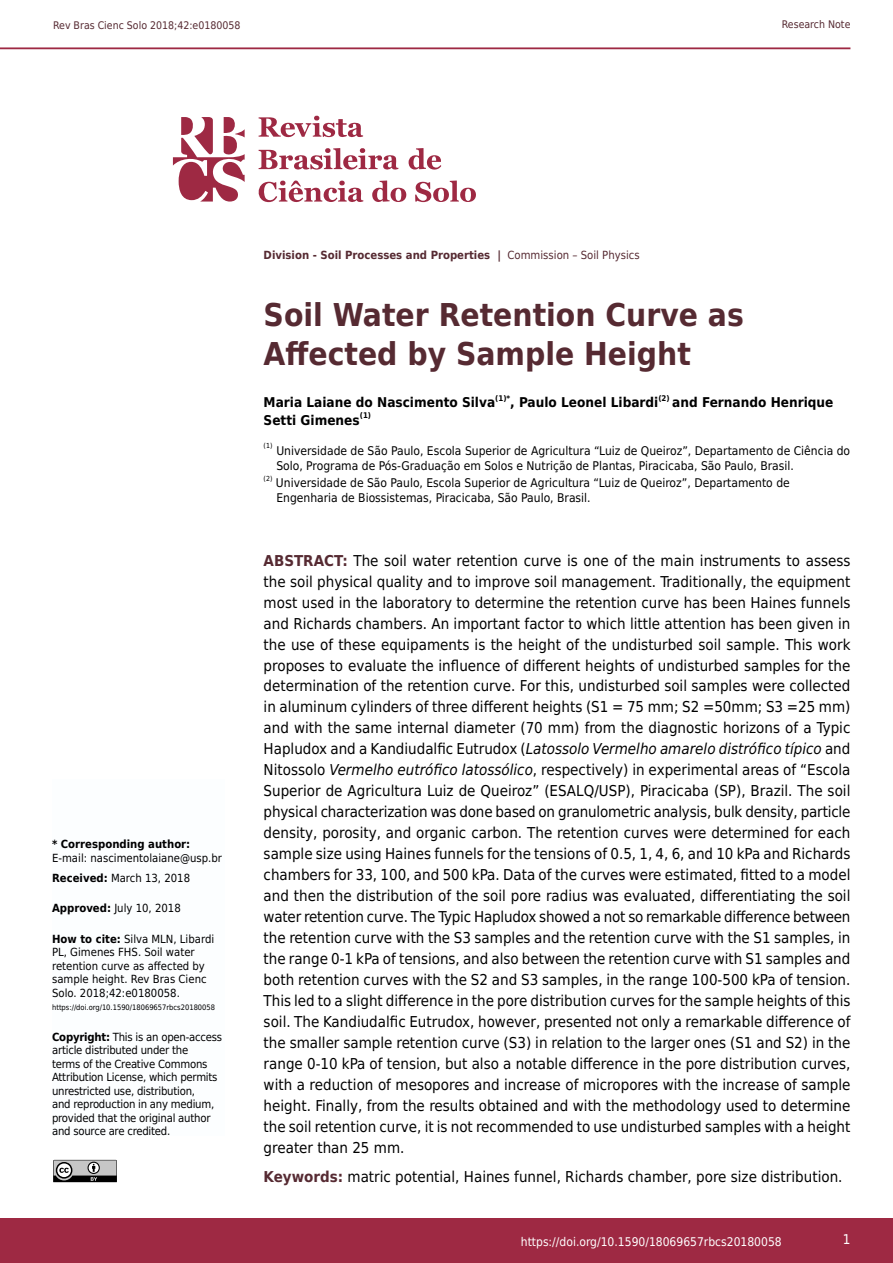
<style>
.page{position:relative;width:893px;height:1263px;background:#fff}
.page>*{position:absolute;margin:0;border:0;box-sizing:border-box;transform-origin:0 0}
.t1{font:700 31.5px/38.5px "DejaVu Sans Condensed";color:#562a32}
.t2{font:15px/21px "DejaVu Sans Condensed";color:#000;text-align:justify}
.t3{font:700 13.5px "DejaVu Sans Condensed";color:#000}
.t4{font:13.5px "DejaVu Sans Condensed";color:#fff}
.t5{font:12px/15.1px "DejaVu Sans Condensed";color:#000}
.t6{font:12px "DejaVu Sans Condensed";color:#fff}
.t7{font:11.25px/13.5px "DejaVu Sans Condensed";letter-spacing:-.02em;color:#000}
.t8{font:11.25px/13.5px "DejaVu Sans Condensed";color:#000}
.t9{font:700 11.25px "DejaVu Sans Condensed";color:#562a32}
.t10{font:700 11.25px "DejaVu Sans Condensed";color:#000}
.t11{font:10.5px "DejaVu Sans Condensed";color:#562a32}
.t12{font:700 7.8px "DejaVu Sans Condensed";color:#000}
.t13{font:7.5px "DejaVu Sans Condensed";color:#000}
.t14{font:6.9px "DejaVu Sans Condensed";color:#000}
.s1{font-weight:400}
.s2{font-weight:700}
.s3{font-weight:700;color:#562a32}
.s4{font-style:italic}
</style>
<div class="page">
<hr style="left:0;top:47px;width:850px;height:2px;background:#9e2943">
<svg style="left:53px;top:1160px;width:64px;height:22px"></svg>
<div style="left:0;top:1218px;width:893px;height:45px;background:#9e2943"></div>
<svg style="left:173px;top:115px;width:303px;height:88px"></svg>
<p class="t11" style="left:53px;top:17px;width:189px">Rev Bras Cienc Solo 2018;42:e0180058</p>
<p class="t11" style="left:782px;top:16px;width:70px">Research Note</p>
<p class="t9" style="left:264px;top:246px;width:377px">Division - Soil Processes and Properties | <span class="s1">Commission – Soil Physics</span></p>
<p class="t10" style="left:52px;top:835px;width:140px">* Corresponding author:</p>
<p class="t8" style="left:52px;top:848px;width:171px;line-height:20px">E-mail: nascimentolaiane@usp.br<br><span class="s2">Received:</span> March 13, 2018</p>
<p class="t8" style="left:52px;top:901px;width:130px"><span class="s2">Approved:</span> July 10, 2018</p>
<p class="t8" style="left:52px;top:932px;width:164px"><span class="s2">How to cite:</span> Silva MLN, Libardi<br>PL, Gimenes FHS. Soil water retention curve as affected by sample height. Rev Bras Cienc<br>Solo. 2018;42:e0180058.</p>
<p class="t13" style="left:52px;top:1002px;width:165px">https://doi.org/10.1590/18069657rbcs20180058</p>
<p class="t7" style="left:52px;top:1030px;width:172px"><span class="s2">Copyright:</span> This is an open-access article distributed under the<br>terms of the Creative Commons<br>Attribution License, which permits unrestricted use, distribution,<br>and reproduction in any medium, provided that the original author and source are credited.</p>
<h1 class="t1" style="left:264px;top:295px;width:482px">Soil Water Retention Curve as<br>Affected by Sample Height</h1>
<p class="t3" style="left:264px;top:392px;width:233px">Maria Laiane do Nascimento Silva</p>
<p class="t12" style="left:495px;top:392px;width:17px">(1)*</p>
<p class="t3" style="left:510px;top:392px;width:150px">, Paulo Leonel Libardi</p>
<p class="t12" style="left:658px;top:392px;width:13px">(2)</p>
<p class="t3" style="left:672px;top:392px;width:163px">and Fernando Henrique</p>
<p class="t3" style="left:264px;top:409px;width:98px">Setti Gimenes</p>
<p class="t12" style="left:360px;top:409px;width:13px">(1)</p>
<p class="t14" style="left:264px;top:440px;width:10px">(1)</p>
<p class="t5" style="left:276px;top:443px;width:575px">Universidade de São Paulo, Escola Superior de Agricultura “Luiz de Queiroz”, Departamento de Ciência do<br>Solo, Programa de Pós-Graduação em Solos e Nutrição de Plantas, Piracicaba, São Paulo, Brasil.</p>
<p class="t14" style="left:264px;top:473px;width:10px">(2)</p>
<p class="t5" style="left:276px;top:475px;width:515px">Universidade de São Paulo, Escola Superior de Agricultura “Luiz de Queiroz”, Departamento de<br>Engenharia de Biossistemas, Piracicaba, São Paulo, Brasil.</p>
<p class="t2" style="left:264px;top:549px;width:588px"><span class="s3">ABSTRACT:</span> The soil water retention curve is one of the main instruments to assess the soil physical quality and to improve soil management. Traditionally, the equipment most used in the laboratory to determine the retention curve has been Haines funnels and Richards chambers. An important factor to which little attention has been given in the use of these equipaments is the height of the undisturbed soil sample. This work proposes to evaluate the influence of different heights of undisturbed samples for the determination of the retention curve. For this, undisturbed soil samples were collected in aluminum cylinders of three different heights (S1 = 75 mm; S2 =50mm; S3 =25 mm) and with the same internal diameter (70 mm) from the diagnostic horizons of a Typic Hapludox and a Kandiudalfic Eutrudox (<span class="s4">Latossolo Vermelho amarelo distrófico típico</span> and Nitossolo <span class="s4">Vermelho eutrófico latossólico</span>, respectively) in experimental areas of “Escola Superior de Agricultura Luiz de Queiroz” (ESALQ/USP), Piracicaba (SP), Brazil. The soil physical characterization was done based on granulometric analysis, bulk density, particle density, porosity, and organic carbon. The retention curves were determined for each sample size using Haines funnels for the tensions of 0.5, 1, 4, 6, and 10 kPa and Richards chambers for 33, 100, and 500 kPa. Data of the curves were estimated, fitted to a model and then the distribution of the soil pore radius was evaluated, differentiating the soil water retention curve. The Typic Hapludox showed a not so remarkable difference between the retention curve with the S3 samples and the retention curve with the S1 samples, in the range 0-1 kPa of tensions, and also between the retention curve with S1 samples and both retention curves with the S2 and S3 samples, in the range 100-500 kPa of tension.<br>This led to a slight difference in the pore distribution curves for the sample heights of this soil. The Kandiudalfic Eutrudox, however, presented not only a remarkable difference of the smaller sample retention curve (S3) in relation to the larger ones (S1 and S2) in the range 0-10 kPa of tension, but also a notable difference in the pore distribution curves, with a reduction of mesopores and increase of micropores with the increase of sample height. Finally, from the results obtained and with the methodology used to determine the soil retention curve, it is not recommended to use undisturbed samples with a height greater than 25 mm.</p>
<p class="t2" style="left:264px;top:1166px;width:580px"><span class="s3">Keywords:</span> matric potential, Haines funnel, Richards chamber, pore size distribution.</p>
<p class="t6" style="left:521px;top:1231px;width:262px">https://doi.org/10.1590/18069657rbcs20180058</p>
<p class="t4" style="left:843px;top:1228px;width:9px">1</p>
</div>
